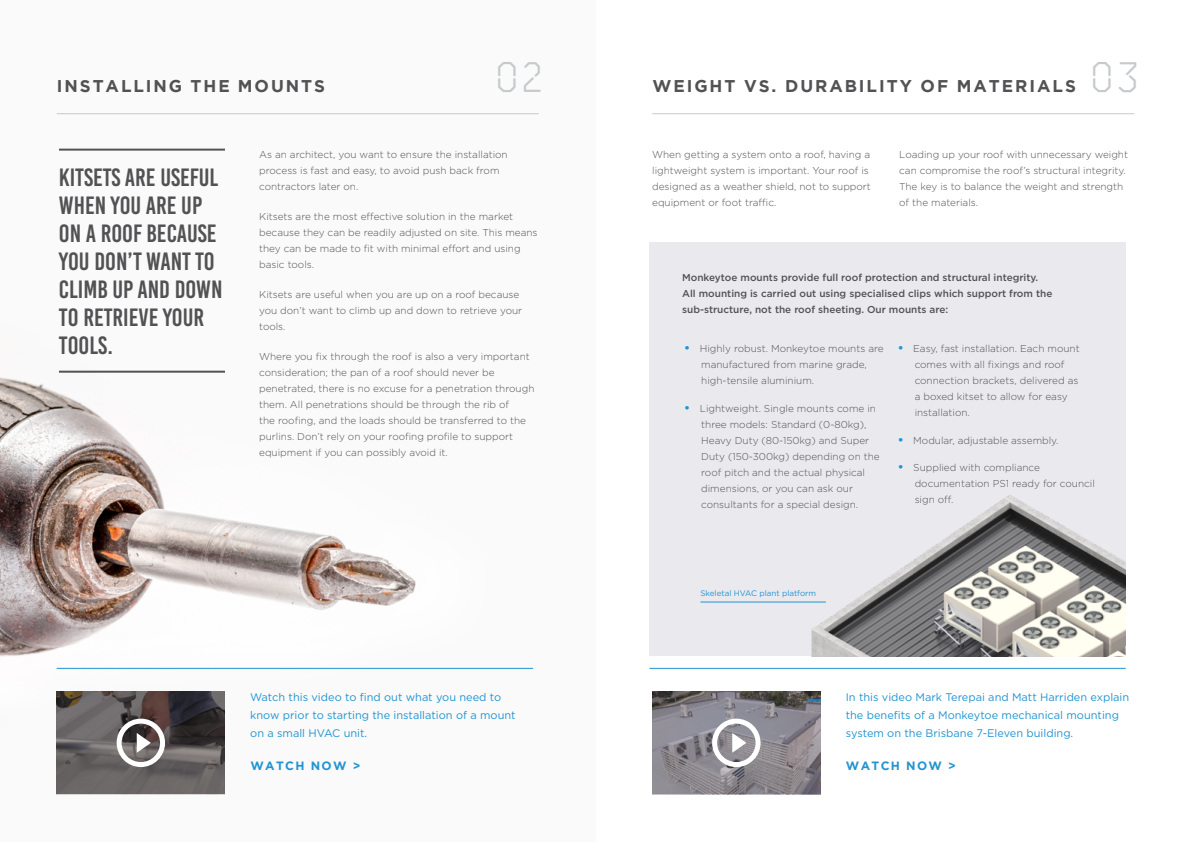
<style>
.page{position:relative;width:1191px;height:842px;background:#fff}
.page>*{position:absolute;margin:0;border:0;box-sizing:border-box;transform-origin:0 0}
.t1{font:42px "Ossature";color:#c6cacc}
.t2{font:25px/28px "Bebas Kai";color:#525153}
.t3{font:700 17px "Gotham";letter-spacing:.115em;color:#525153}
.t4{font:700 12px "Gotham";letter-spacing:.115em;color:#2194d2}
.t5{font:11px/18px "Gotham";color:#2194d2}
.t6{font:300 10px/16px "Gotham";color:#525153}
.t7{font:500 10px/16px "Gotham";color:#525153}
.t8{font:8px "Gotham";color:#2194d2}
.s1{font-weight:700;font-size:12px;color:#2194d2}
</style>
<div class="page">
<img style="left:0;top:113px;width:539px;height:682px">
<div style="left:649px;top:242px;width:476px;height:414px;background:#eaeaee"></div>
<hr style="left:652px;top:113px;width:482px;height:1px;background:#c6cacc">
<img style="left:652px;top:691px;width:168px;height:103px">
<div style="left:712px;top:719px;width:48px;height:48px;border:5px solid #fff;border-radius:50%"></div>
<svg style="left:732px;top:733px;width:14px;height:20px"></svg>
<hr style="left:57px;top:113px;width:482px;height:1px;background:#c6cacc">
<img style="left:57px;top:691px;width:168px;height:103px">
<div style="left:117px;top:719px;width:48px;height:48px;border:5px solid #fff;border-radius:50%"></div>
<svg style="left:137px;top:733px;width:14px;height:20px"></svg>
<hr style="left:57px;top:668px;width:476px;height:1px;background:#2194d2">
<hr style="left:649px;top:668px;width:476px;height:1px;background:#2194d2">
<hr style="left:59px;top:149px;width:166px;height:2px;background:#525153">
<hr style="left:59px;top:371px;width:166px;height:2px;background:#525153">
<img style="left:809px;top:495px;width:316px;height:161px">
<hr style="left:700px;top:602px;width:126px;height:1px;background:#2194d2">
<h3 class="t3" style="left:57px;top:76px;width:270px">INSTALLING THE MOUNTS</h3>
<h1 class="t1" style="left:496px;top:53px;width:48px">02</h1>
<h2 class="t2" style="left:59px;top:164px;width:165px">KITSETS ARE USEFUL<br>WHEN YOU ARE UP<br>ON A ROOF BECAUSE<br>YOU DON’T WANT TO<br>CLIMB UP AND DOWN<br>TO RETRIEVE YOUR<br>TOOLS.</h2>
<p class="t6" style="left:259px;top:146px;width:250px">As an architect, you want to ensure the installation process is fast and easy, to avoid push back from contractors later on.</p>
<p class="t6" style="left:259px;top:208px;width:280px">Kitsets are the most effective solution in the market because they can be readily adjusted on site. This means they can be made to fit with minimal effort and using basic tools.</p>
<p class="t6" style="left:259px;top:286px;width:264px">Kitsets are useful when you are up on a roof because you don’t want to climb up and down to retrieve your tools.</p>
<p class="t6" style="left:259px;top:348px;width:277px">Where you fix through the roof is also a very important consideration; the pan of a roof should never be penetrated, there is no excuse for a penetration through them. All penetrations should be through the rib of<br>the roofing, and the loads should be transferred to the purlins. Don’t rely on your roofing profile to support equipment if you can possibly avoid it.</p>
<p class="t5" style="left:250px;top:688px;width:267px">Watch this video to find out what you need to know prior to starting the installation of a mount on a small HVAC unit.</p>
<p class="t4" style="left:250px;top:758px;width:111px">WATCH NOW &gt;</p>
<h3 class="t3" style="left:652px;top:76px;width:425px">WEIGHT VS. DURABILITY OF MATERIALS</h3>
<h1 class="t1" style="left:1091px;top:53px;width:49px">03</h1>
<p class="t6" style="left:652px;top:146px;width:220px">When getting a system onto a roof, having a lightweight system is important. Your roof is designed as a weather shield, not to support equipment or foot traffic.</p>
<p class="t6" style="left:899px;top:146px;width:230px">Loading up your roof with unnecessary weight can compromise the roof’s structural integrity.<br>The key is to balance the weight and strength of the materials.</p>
<p class="t7" style="left:682px;top:270px;width:372px">Monkeytoe mounts provide full roof protection and structural integrity.<br>All mounting is carried out using specialised clips which support from the sub-structure, not the roof sheeting. Our mounts are:</p>
<p class="t6" style="left:701px;top:341px;width:184px;text-indent:-17px"><span class="s1">•</span> Highly robust. Monkeytoe mounts are manufactured from marine grade, high-tensile aluminium.</p>
<p class="t6" style="left:701px;top:400px;width:180px;text-indent:-17px"><span class="s1">•</span> Lightweight. Single mounts come in three models: Standard (0-80kg), Heavy Duty (80-150kg) and Super Duty (150-300kg) depending on the roof pitch and the actual physical dimensions, or you can ask our consultants for a special design.</p>
<p class="t6" style="left:914px;top:341px;width:166px;text-indent:-17px"><span class="s1">•</span> Easy, fast installation. Each mount comes with all fixings and roof connection brackets, delivered as a boxed kitset to allow for easy installation.</p>
<p class="t6" style="left:897px;top:432px;width:162px"><span class="s1">•</span> Modular, adjustable assembly.</p>
<p class="t6" style="left:914px;top:459px;width:182px;text-indent:-17px"><span class="s1">•</span> Supplied with compliance documentation PS1 ready for council sign off.</p>
<p class="t8" style="left:700px;top:588px;width:117px">Skeletal HVAC plant platform</p>
<p class="t5" style="left:845px;top:688px;width:285px">In this video Mark Terepai and Matt Harriden explain the benefits of a Monkeytoe mechanical mounting system on the Brisbane 7-Eleven building.</p>
<p class="t4" style="left:846px;top:758px;width:111px">WATCH NOW &gt;</p>
</div>
